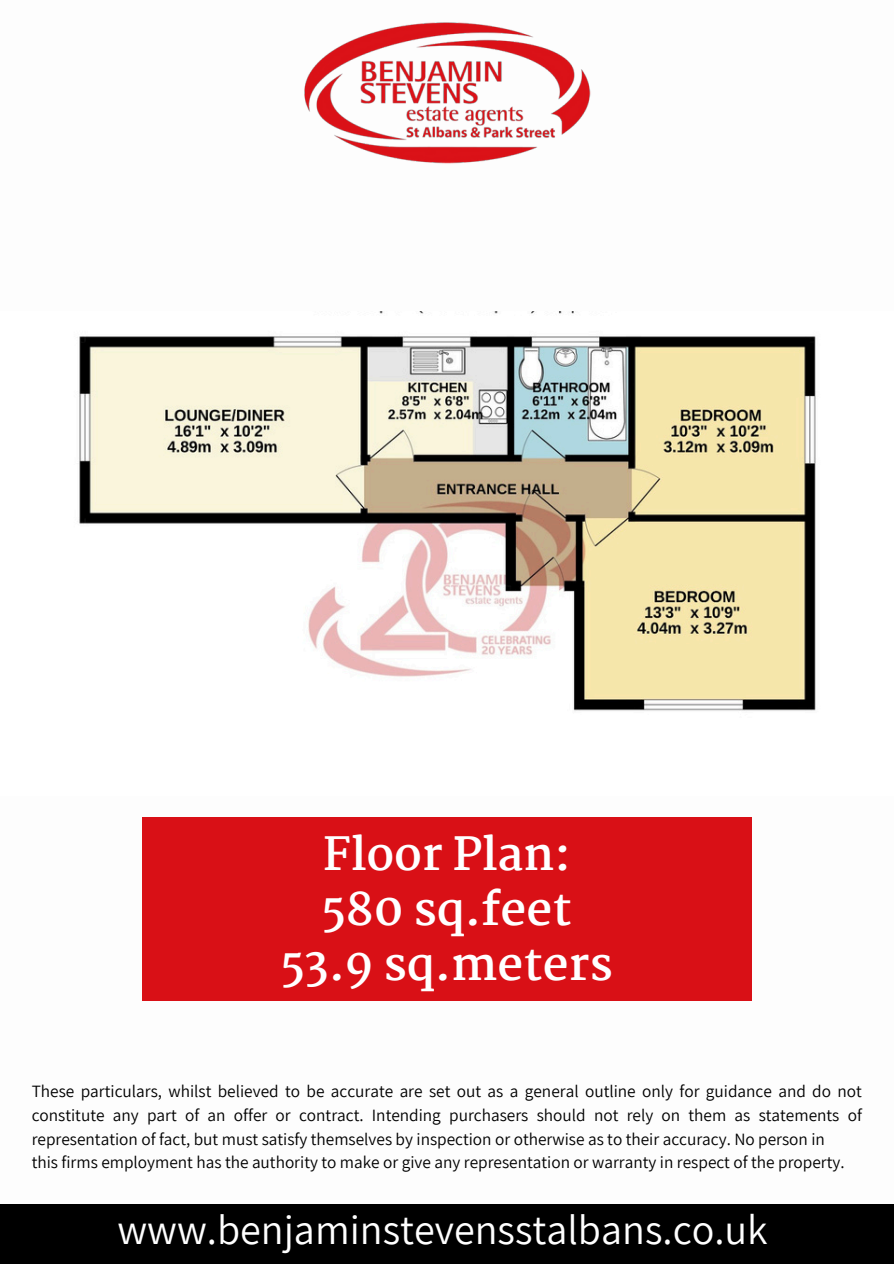
<style>
.page{position:relative;width:894px;height:1264px;background:#fff}
.page>*{position:absolute;margin:0;border:0;box-sizing:border-box;transform-origin:0 0}
.t1{font:700 45px/55.2px "Martel";color:#fff;text-align:center}
.t2{font:42px "Assistant";color:#fff}
.t3{font:17.25px/23.7px "Assistant";color:#000;text-align:justify}
</style>
<div class="page">
<div style="left:0;top:1204px;width:893px;height:59px;background:#000"></div>
<img style="left:304px;top:22px;width:287px;height:142px">
<div style="left:142px;top:817px;width:609px;height:183px;background:#d91016"></div>
<img style="left:79px;top:311px;width:737px;height:400px">
<p class="t1" style="left:281px;top:826px;width:333px">Floor Plan:<br>580 sq.feet<br>53.9 sq.meters</p>
<p class="t3" style="left:32px;top:1079px;width:831px">These particulars, whilst believed to be accurate are set out as a general outline only for guidance and do not constitute any part of an offer or contract. Intending purchasers should not rely on them as statements of representation of fact, but must satisfy themselves by inspection or otherwise as to their accuracy. No person in</p>
<h2 class="t3" style="left:32px;top:1149px;width:814px">this firms employment has the authority to make or give any representation or warranty in respect of the property.</h2>
<h1 class="t2" style="left:117px;top:1200px;width:651px">www.benjaminstevensstalbans.co.uk</h1>
</div>
